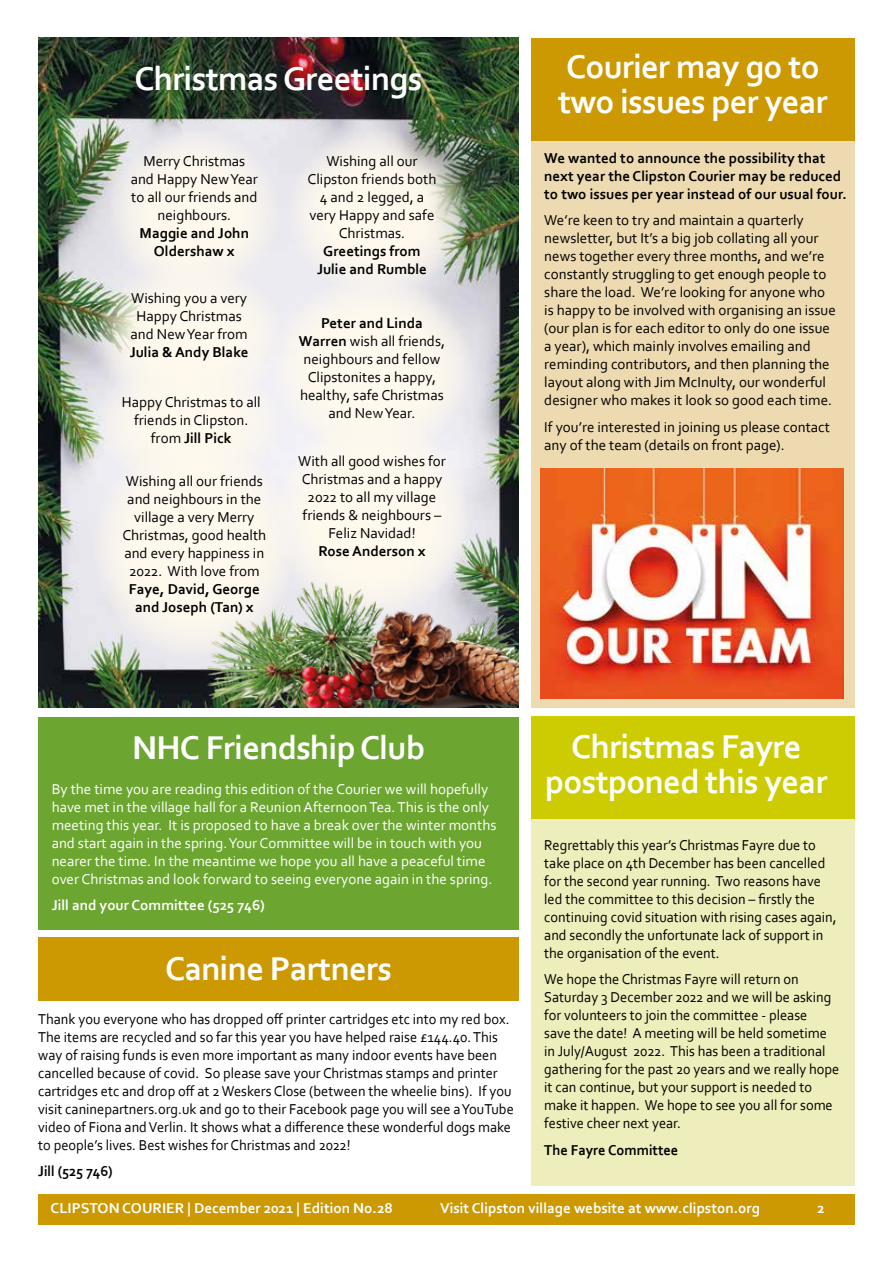
<style>
.page{position:relative;width:893px;height:1263px;background:#fff}
.page>*{position:absolute;margin:0;border:0;box-sizing:border-box;transform-origin:0 0}
.t1{font:700 34.5px/34.5px "Corbel";letter-spacing:-.02em;color:#fff}
.t2{font:15px/18px "Corbel";color:#000;scale:.96 1}
.t3{font:15px/18px "Corbel";color:#000;text-align:center}
.t4{font:15px/18px "Corbel";color:#fff}
.t5{font:700 15px/18px "Corbel";color:#000;text-align:center}
.t6{font:700 15px "Corbel";color:#fff}
.t7{font:700 15px "Corbel";color:#000;scale:.96 1}
.s1{font-weight:700}
</style>
<div class="page">
<div style="left:38px;top:1194px;width:817px;height:31px;background:#cc9903"></div>
<img style="left:38px;top:38px;width:481px;height:669px">
<div style="left:531px;top:137px;width:324px;height:570px;background:#eedab0"></div>
<div style="left:531px;top:784px;width:324px;height:402px;background:#eeedbc"></div>
<div style="left:531px;top:38px;width:324px;height:102px;background:#cc9903"></div>
<div style="left:38px;top:937px;width:481px;height:64px;background:#cc9903"></div>
<div style="left:531px;top:717px;width:324px;height:102px;background:#cdcc02"></div>
<div style="left:38px;top:717px;width:481px;height:212px;background:#6ca631"></div>
<img style="left:541px;top:469px;width:303px;height:230px">
<div style="left:109px;top:129px;width:171px;height:166px;background:#fff9ed;border-radius:50%"></div>
<svg style="left:287px;top:129px;width:183px;height:166px;background:#eae8df"></svg>
<div style="left:93px;top:360px;width:190px;height:125px;background:#fff9ed;border-radius:50%"></div>
<div style="left:271px;top:276px;width:202px;height:183px;background:#fff9ed;border-radius:50%"></div>
<div style="left:93px;top:435px;width:203px;height:224px;background:#fff9ed;border-radius:50%"></div>
<div style="left:274px;top:413px;width:196px;height:207px;background:#fff9ed;border-radius:50%"></div>
<img style="left:193px;top:578px;width:326px;height:129px">
<div style="left:93px;top:262px;width:190px;height:148px;background:#fff9ed;border-radius:50%"></div>
<h1 class="t1" style="left:135px;top:61px;width:289px">Christmas Greetings</h1>
<p class="t3" style="left:131px;top:152px;width:129px">Merry Christmas and Happy New Year to all our friends and neighbours.</p>
<p class="t5" style="left:140px;top:224px;width:111px">Maggie and John<br>Oldershaw x</p>
<p class="t3" style="left:131px;top:288px;width:119px">Wishing you a very<br>Happy Christmas and New Year from</p>
<p class="t5" style="left:130px;top:342px;width:120px">Julia &amp; Andy Blake</p>
<p class="t3" style="left:122px;top:392px;width:140px">Happy Christmas to all friends in Clipston. from <span class="s1">Jill Pick</span></p>
<p class="t3" style="left:122px;top:471px;width:145px">Wishing all our friends and neighbours in the village a very Merry<br>Christmas, good health and every happiness in<br>2022. With love from</p>
<p class="t5" style="left:129px;top:579px;width:132px">Faye, David, George and Joseph (Tan) x</p>
<p class="t3" style="left:308px;top:152px;width:130px">Wishing all our<br>Clipston friends both<br>4 and 2 legged, a very Happy and safe<br>Christmas.</p>
<p class="t5" style="left:317px;top:242px;width:111px">Greetings from<br>Julie and Rumble</p>
<p class="t3" style="left:299px;top:314px;width:148px"><span class="s1">Peter and Linda<br>Warren</span> wish all friends, neighbours and fellow<br>Clipstonites a happy, healthy, safe Christmas and New Year.</p>
<p class="t3" style="left:298px;top:452px;width:149px">With all good wishes for<br>Christmas and a happy<br>2022 to all my village friends &amp; neighbours –<br>Feliz Navidad!</p>
<p class="t5" style="left:318px;top:542px;width:109px">Rose Anderson x</p>
<h1 class="t1" style="left:558px;top:49px;width:271px">Courier may go to two issues per year</h1>
<p class="t5" style="left:544px;top:148px;width:304px;text-align:left">We wanted to announce the possibility that next year the Clipston Courier may be reduced to two issues per year instead of our usual four.</p>
<p class="t3" style="left:544px;top:211px;width:293px;text-align:left">We’re keen to try and maintain a quarterly newsletter, but It’s a big job collating all your news together every three months, and we’re constantly struggling to get enough people to share the load. We’re looking for anyone who is happy to be involved with organising an issue (our plan is for each editor to only do one issue a year), which mainly involves emailing and reminding contributors, and then planning the layout along with Jim McInulty, our wonderful designer who makes it look so good each time.</p>
<p class="t3" style="left:544px;top:417px;width:287px;text-align:left">If you’re interested in joining us please contact any of the team (details on front page).</p>
<h1 class="t1" style="left:132px;top:730px;width:294px">NHC Friendship Club</h1>
<p class="t4" style="left:52px;top:779px;width:438px">By the time you are reading this edition of the Courier we will hopefully</p>
<p class="t4" style="left:52px;top:797px;width:446px">have met in the village hall for a Reunion Afternoon Tea. This is the only meeting this year. It is proposed to have a break over the winter months and start again in the spring. Your Committee will be in touch with you nearer the time. In the meantime we hope you all have a peaceful time over Christmas and look forward to seeing everyone again in the spring.</p>
<p class="t6" style="left:52px;top:896px;width:215px">Jill and your Committee (525 746)</p>
<h1 class="t1" style="left:165px;top:950px;width:229px">Canine Partners</h1>
<p class="t2" style="left:38px;top:1009px;width:497px">Thank you everyone who has dropped off printer cartridges etc into my red box.<br>The items are recycled and so far this year you have helped raise £144.40. This way of raising funds is even more important as many indoor events have been cancelled because of covid. So please save your Christmas stamps and printer cartridges etc and drop off at 2 Weskers Close (between the wheelie bins). If you visit caninepartners.org.uk and go to their Facebook page you will see a YouTube video of Fiona and Verlin. It shows what a difference these wonderful dogs make to people’s lives. Best wishes for Christmas and 2022!</p>
<p class="t7" style="left:38px;top:1162px;width:79px">Jill (525 746)</p>
<h1 class="t1" style="left:571px;top:729px;width:232px">Christmas Fayre</h1>
<h1 class="t1" style="left:545px;top:763px;width:284px">postponed this year</h1>
<p class="t2" style="left:544px;top:835px;width:306px">Regrettably this year’s Christmas Fayre due to take place on 4th December has been cancelled for the second year running. Two reasons have led the committee to this decision – firstly the continuing covid situation with rising cases again, and secondly the unfortunate lack of support in the organisation of the event.</p>
<p class="t2" style="left:544px;top:970px;width:309px">We hope the Christmas Fayre will return on Saturday 3 December 2022 and we will be asking for volunteers to join the committee - please<br>save the date! A meeting will be held sometime in July/August 2022. This has been a traditional gathering for the past 20 years and we really hope it can continue, but your support is needed to make it happen. We hope to see you all for some festive cheer next year.</p>
<p class="t7" style="left:544px;top:1140px;width:141px">The Fayre Committee</p>
<p class="t6" style="left:51px;top:1198px;width:344px">CLIPSTON COURIER | December 2021 | Edition No.28</p>
<p class="t6" style="left:440px;top:1198px;width:321px">Visit Clipston village website at www.clipston.org</p>
<p class="t6" style="left:817px;top:1198px;width:9px">2</p>
</div>
